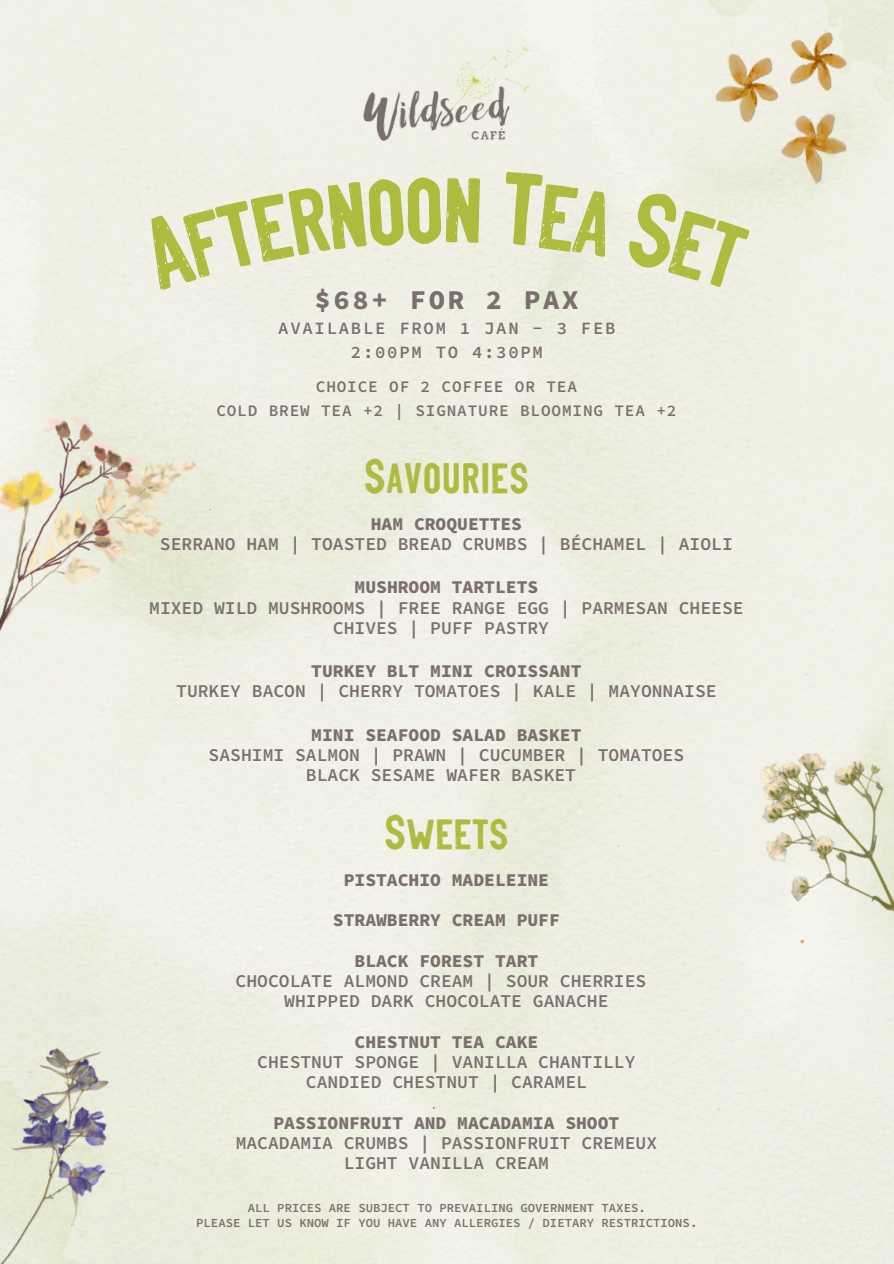
<style>
.page{position:relative;width:894px;height:1264px;background:#fff}
.page>*{position:absolute;margin:0;border:0;box-sizing:border-box;transform-origin:0 0}
.t1{font:40.5px "Yesterday Dream";letter-spacing:.05em;color:#afbb3f}
.t2{font:800 27.15px "Source Code Pro";letter-spacing:.1em;color:#7b6f6e}
.t3{font:600 18px/20.2px "Source Code Pro";color:#7b6f6e;text-align:center}
.t4{font:800 18px "Source Code Pro";color:#7b6f6e}
.t5{font:600 17.25px/23.7px "Source Code Pro";letter-spacing:.1em;color:#7b6f6e;text-align:center}
.t6{font:600 16.05px/24px "Source Code Pro";letter-spacing:.05em;color:#7b6f6e;text-align:center}
.t7{font:600 12.3px "Source Code Pro";color:#7b6f6e}
.s1{font-weight:800}
</style>
<div class="page">
<img style="left:346px;top:0;width:201px;height:191px">
<img style="left:717px;top:710px;width:176px;height:292px">
<img style="left:0;top:379px;width:210px;height:376px">
<img style="left:700px;top:8px;width:175px;height:181px">
<img style="left:0;top:1016px;width:170px;height:247px">
<div style="left:138px;top:176px;width:342px;height:115px;background:#f0f0e5"></div>
<div style="left:500px;top:170px;width:115px;height:87px;background:#eff0e2"></div>
<div style="left:624px;top:188px;width:126px;height:103px;background:#efefe1"></div>
<h3 class="t2" style="left:314px;top:282px;width:265px">$68+ FOR 2 PAX</h3>
<h3 class="t5" style="left:278px;top:316px;width:338px">AVAILABLE FROM 1 JAN - 3 FEB<br>2:00PM TO 4:30PM</h3>
<h3 class="t6" style="left:216px;top:374px;width:461px">CHOICE OF 2 COFFEE OR TEA<br>COLD BREW TEA +2 | SIGNATURE BLOOMING TEA +2</h3>
<p class="t1" style="left:365px;top:459px;width:164px">SAVOURIES</p>
<h4 class="t3" style="left:160px;top:513px;width:574px"><span class="s1">HAM CROQUETTES<br></span>SERRANO HAM | TOASTED BREAD CRUMBS | BÉCHAMEL | AIOLI</h4>
<p class="t4" style="left:354px;top:575px;width:185px">MUSHROOM TARTLETS</p>
<p class="t3" style="left:149px;top:597px;width:596px">MIXED WILD MUSHROOMS | FREE RANGE EGG | PARMESAN CHEESE</p>
<p class="t3" style="left:333px;top:617px;width:218px">CHIVES | PUFF PASTRY</p>
<h2 class="t3" style="left:176px;top:660px;width:542px"><span class="s1">TURKEY BLT MINI CROISSANT<br></span>TURKEY BACON | CHERRY TOMATOES | KALE | MAYONNAISE</h2>
<h3 class="t4" style="left:311px;top:723px;width:272px">MINI SEAFOOD SALAD BASKET</h3>
<h3 class="t3" style="left:208px;top:744px;width:477px">SASHIMI SALMON | PRAWN | CUCUMBER | TOMATOES</h3>
<h3 class="t3" style="left:306px;top:764px;width:272px">BLACK SESAME WAFER BASKET</h3>
<h3 class="t1" style="left:385px;top:815px;width:124px">SWEETS</h3>
<p class="t4" style="left:343px;top:868px;width:207px">PISTACHIO MADELEINE</p>
<p class="t4" style="left:333px;top:908px;width:228px">STRAWBERRY CREAM PUFF</p>
<p class="t4" style="left:354px;top:949px;width:185px">BLACK FOREST TART</p>
<p class="t3" style="left:235px;top:970px;width:412px">CHOCOLATE ALMOND CREAM | SOUR CHERRIES</p>
<p class="t3" style="left:284px;top:990px;width:326px">WHIPPED DARK CHOCOLATE GANACHE</p>
<h1 class="t3" style="left:257px;top:1031px;width:380px"><span class="s1">CHESTNUT TEA CAKE<br></span>CHESTNUT SPONGE | VANILLA CHANTILLY<br>CANDIED CHESTNUT | CARAMEL</h1>
<h3 class="t3" style="left:235px;top:1112px;width:423px"><span class="s1">PASSIONFRUIT AND MACADAMIA SHOOT<br></span>MACADAMIA CRUMBS | PASSIONFRUIT CREMEUX<br>LIGHT VANILLA CREAM</h3>
<h2 class="t7" style="left:248px;top:1200px;width:399px">ALL PRICES ARE SUBJECT TO PREVAILING GOVERNMENT TAXES.</h2>
<h3 class="t7" style="left:196px;top:1214px;width:502px">PLEASE LET US KNOW IF YOU HAVE ANY ALLERGIES / DIETARY RESTRICTIONS.</h3>
</div>
